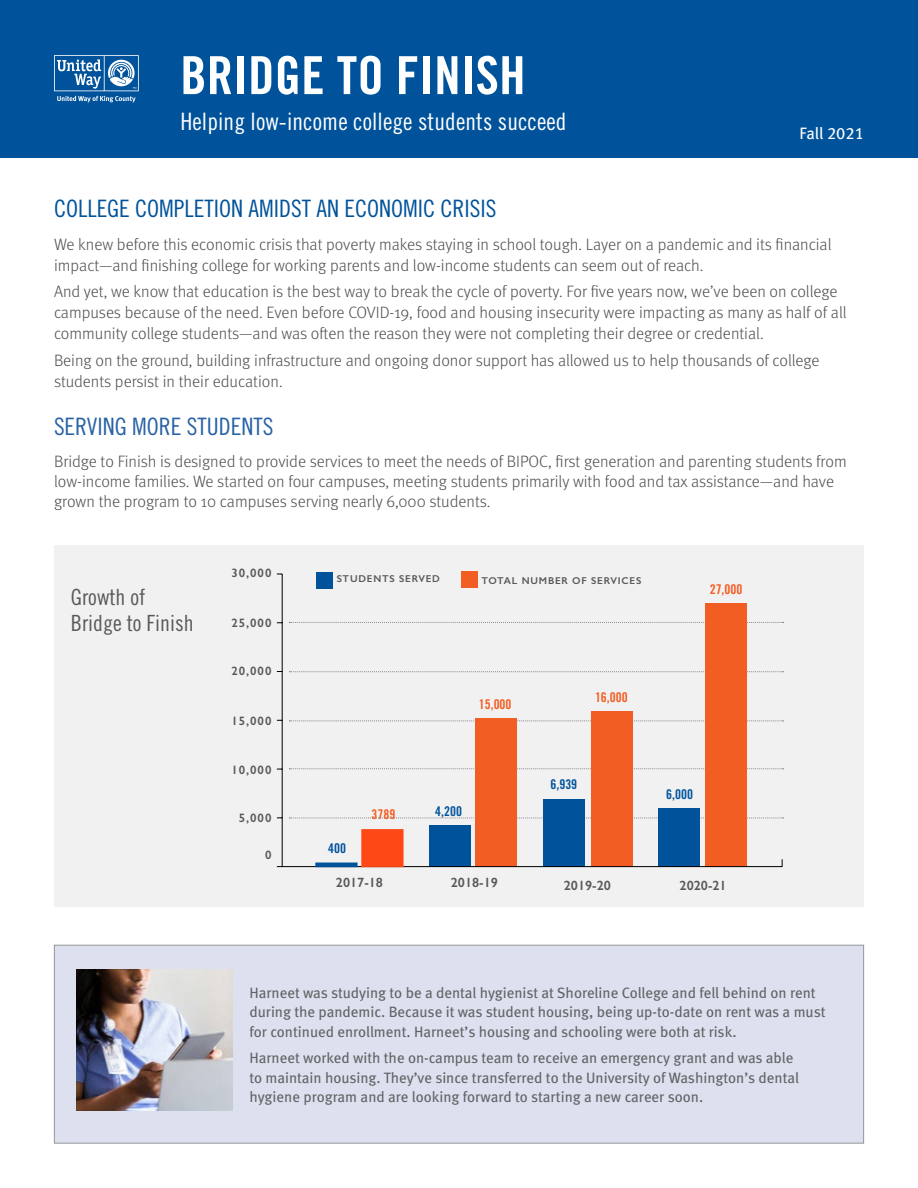
<style>
.page{position:relative;width:918px;height:1188px;background:#fff}
.page>*{position:absolute;margin:0;border:0;box-sizing:border-box;transform-origin:0 0}
.t1{font:52.5px "Trade Gothic Bold Cond Twenty";letter-spacing:.005em;color:#fff}
.t2{font:24px "Trade Gothic Cond Eighteen";letter-spacing:.005em;color:#fff}
.t3{font:24px "Trade Gothic Cond Eighteen";color:#00539b}
.t4{font:24px "Trade Gothic Cond Eighteen";color:#2962a5}
.t5{font:22.35px/26.8px "Trade Gothic Cond Eighteen";color:#58595b}
.t6{font:300 16.5px/21px "Meta OT";color:#4d4d4f}
.t7{font:16.5px "Meta Book LF";color:#fff}
.t8{font:15px/19.5px "Meta Book LF";color:#636466}
.t9{font:600 13.5px "Gill Sans";color:#58595b}
.t10{font:13.35px "Trade Gothic Bold Cond Twenty";color:#f15d22}
.t11{font:13.35px "Trade Gothic Bold Cond Twenty";color:#00539b}
.t12{font:600 12.15px "Gill Sans";letter-spacing:.08em;color:#58595b}
.t13{font:600 9.9px "Gill Sans";letter-spacing:.08em;color:#58595b}
</style>
<div class="page">
<div style="left:54px;top:545px;width:810px;height:362px;background:#f1f1f2"></div>
<div style="left:0;top:0;width:918px;height:158px;background:#00539b"></div>
<svg style="left:54px;top:55px;width:85px;height:48px"></svg>
<div style="left:54px;top:945px;width:810px;height:198px;background:#dde1ef;border:1px solid #939598"></div>
<img style="left:76px;top:970px;width:156px;height:141px">
<svg style="left:289px;top:622px;width:494px;height:1px"></svg>
<svg style="left:289px;top:671px;width:494px;height:1px"></svg>
<svg style="left:289px;top:721px;width:494px;height:1px"></svg>
<svg style="left:289px;top:769px;width:494px;height:1px"></svg>
<svg style="left:289px;top:818px;width:494px;height:1px"></svg>
<div style="left:705px;top:603px;width:42px;height:264px;background:#f15d22"></div>
<div style="left:658px;top:808px;width:42px;height:59px;background:#00539b"></div>
<div style="left:591px;top:711px;width:41px;height:156px;background:#f15d22"></div>
<div style="left:544px;top:799px;width:41px;height:68px;background:#00539b"></div>
<div style="left:475px;top:719px;width:42px;height:148px;background:#f15d22"></div>
<div style="left:429px;top:825px;width:41px;height:42px;background:#00539b"></div>
<hr style="left:282px;top:574px;width:1px;height:293px;background:#000">
<hr style="left:282px;top:866px;width:500px;height:1px;background:#000">
<div style="left:316px;top:572px;width:17px;height:17px;background:#00539b"></div>
<div style="left:461px;top:572px;width:17px;height:16px;background:#f15d22"></div>
<div style="left:362px;top:829px;width:41px;height:38px;background:#fe4815;border:1px solid #fe4815"></div>
<hr style="left:316px;top:863px;width:41px;height:4px;background:#00539b">
<h1 class="t1" style="left:180px;top:44px;width:347px">BRIDGE TO FINISH</h1>
<h2 class="t2" style="left:180px;top:107px;width:388px">Helping low-income college students succeed</h2>
<p class="t7" style="left:799px;top:124px;width:66px">Fall 2021</p>
<h2 class="t3" style="left:54px;top:194px;width:444px">COLLEGE COMPLETION AMIDST AN ECONOMIC CRISIS</h2>
<p class="t6" style="left:54px;top:234px;width:779px">We knew before this economic crisis that poverty makes staying in school tough. Layer on a pandemic and its financial impact—and finishing college for working parents and low-income students can seem out of reach.</p>
<p class="t6" style="left:54px;top:281px;width:794px">And yet, we know that education is the best way to break the cycle of poverty. For five years now, we’ve been on college campuses because of the need. Even before COVID-19, food and housing insecurity were impacting as many as half of all community college students—and was often the reason they were not completing their degree or credential.</p>
<p class="t6" style="left:54px;top:350px;width:767px">Being on the ground, building infrastructure and ongoing donor support has allowed us to help thousands of college students persist in their education.</p>
<h2 class="t4" style="left:54px;top:413px;width:221px">SERVING MORE STUDENTS</h2>
<p class="t6" style="left:54px;top:452px;width:794px;line-height:20px">Bridge to Finish is designed to provide services to meet the needs of BIPOC, first generation and parenting students from low-income families. We started on four campuses, meeting students primarily with food and tax assistance—and have grown the program to 10 campuses serving nearly 6,000 students.</p>
<h3 class="t5" style="left:71px;top:583px;width:124px">Growth of<br>Bridge to Finish</h3>
<p class="t12" style="left:231px;top:566px;width:42px">30,000</p>
<p class="t12" style="left:231px;top:615px;width:42px">25,000</p>
<p class="t12" style="left:231px;top:663px;width:42px">20,000</p>
<p class="t12" style="left:231px;top:713px;width:42px">15,000</p>
<p class="t12" style="left:231px;top:762px;width:42px">10,000</p>
<p class="t12" style="left:239px;top:811px;width:34px">5,000</p>
<p class="t12" style="left:265px;top:848px;width:8px">0</p>
<p class="t13" style="left:337px;top:573px;width:105px">STUDENTS SERVED</p>
<p class="t13" style="left:481px;top:574px;width:161px">TOTAL NUMBER OF SERVICES</p>
<p class="t10" style="left:710px;top:581px;width:34px">27,000</p>
<p class="t11" style="left:328px;top:840px;width:19px">400</p>
<p class="t10" style="left:372px;top:806px;width:25px">3789</p>
<p class="t10" style="left:479px;top:696px;width:34px">15,000</p>
<p class="t11" style="left:435px;top:803px;width:28px">4,200</p>
<p class="t10" style="left:595px;top:689px;width:34px">16,000</p>
<p class="t11" style="left:550px;top:777px;width:28px">6,939</p>
<p class="t11" style="left:666px;top:786px;width:28px">6,000</p>
<p class="t9" style="left:336px;top:874px;width:49px">2017-18</p>
<p class="t9" style="left:564px;top:878px;width:49px">2019-20</p>
<p class="t9" style="left:680px;top:878px;width:49px">2020-21</p>
<p class="t9" style="left:451px;top:874px;width:49px">2018-19</p>
<p class="t8" style="left:249px;top:983px;width:578px">Harneet was studying to be a dental hygienist at Shoreline College and fell behind on rent during the pandemic. Because it was student housing, being up-to-date on rent was a must for continued enrollment. Harneet’s housing and schooling were both at risk.</p>
<p class="t8" style="left:249px;top:1048px;width:551px">Harneet worked with the on-campus team to receive an emergency grant and was able to maintain housing. They’ve since transferred to the University of Washington’s dental hygiene program and are looking forward to starting a new career soon.</p>
</div>
